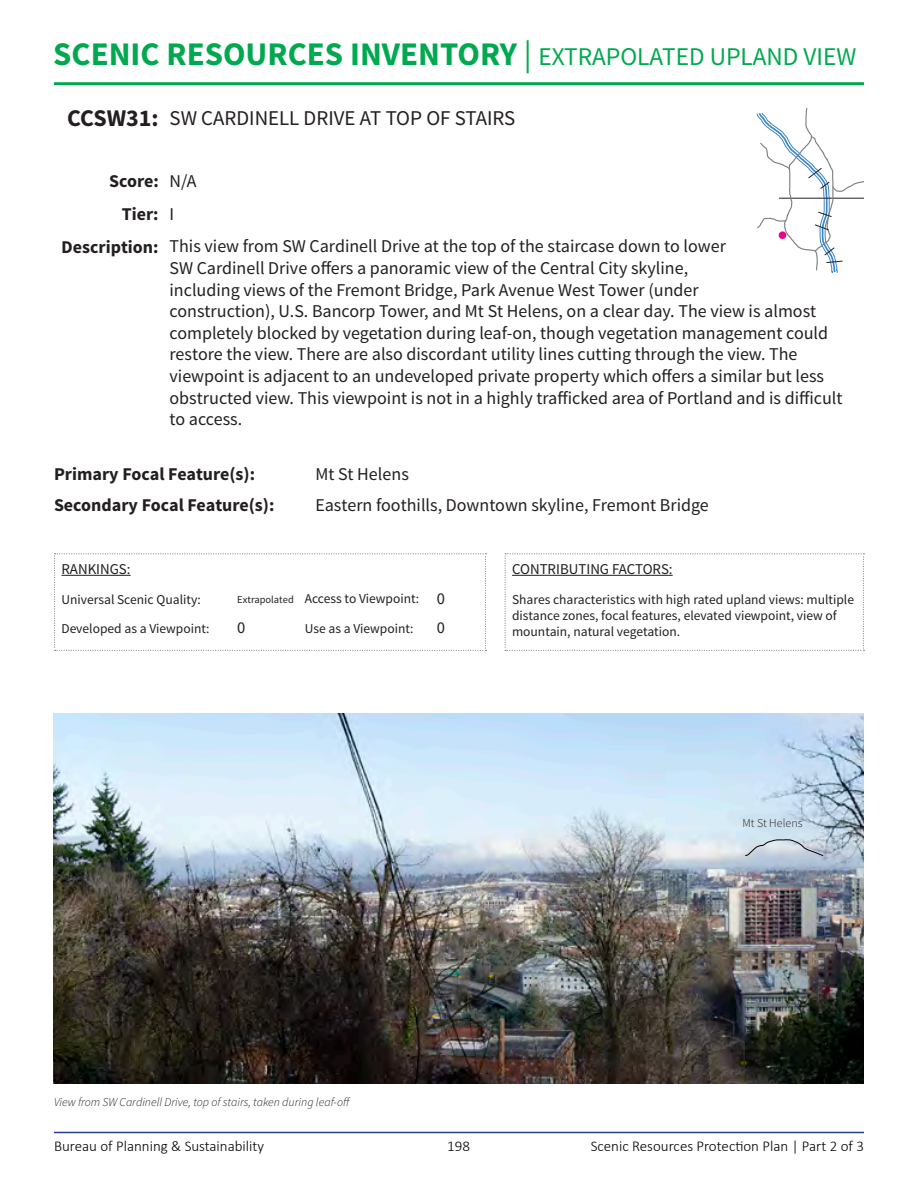
<style>
.page{position:relative;width:918px;height:1188px;background:#fff}
.page>*{position:absolute;margin:0;border:0;box-sizing:border-box;transform-origin:0 0}
.t1{font:700 33px "Source Sans Pro";color:#00a950}
.t2{font:700 24px "Source Sans Pro";color:#231f20}
.Inventory_Title_-_SS{font:21px "Source Sans Pro";color:#231f20}
.Body_Field_Fill_-_SS{font:18px/21.6px "Source Sans Pro";color:#231f20}
.t3{font:700 18px/32.4px "Source Sans Pro";color:#231f20;text-align:right}
.t4{font:16.5px "Source Sans Pro";color:#231f20}
.t5{font:300 15px "Calibri";color:#000}
.t6{font:15px "Source Sans Pro";color:#231f20}
.t7{font:13.5px/16.2px "Source Sans Pro";color:#231f20}
.t8{font:italic 300 12px "Source Sans Pro";color:#231f20}
.Calibri_light_8{font:300 12px "Source Sans Pro";color:#231f20}
.t9{font:10.5px "Source Sans Pro";color:#231f20}
.s1{font-weight:400}
.s2{font-weight:400;font-size:25.5px}
</style>
<div class="page">
<hr style="left:54px;top:82px;width:810px;height:3px;background:#00a950">
<hr style="left:54px;top:1132px;width:810px;height:1px;background:#253f8e">
<svg style="left:54px;top:553px;width:432px;height:98px"></svg>
<svg style="left:756px;top:108px;width:108px;height:165px"></svg>
<svg style="left:505px;top:553px;width:359px;height:98px"></svg>
<div style="left:779px;top:231px;width:7px;height:8px;background:#ed028c;border-radius:50%"></div>
<img style="left:53px;top:714px;width:811px;height:369px">
<svg style="left:745px;top:839px;width:78px;height:18px"></svg>
<hr style="left:512px;top:575px;width:161px;height:1px;background:#231f20">
<p class="t1" style="left:53px;top:32px;width:805px">SCENIC RESOURCES INVENTORY <span class="s1">|</span> <span class="s2">EXTRAPOLATED UPLAND VIEW</span></p>
<p class="t2" style="left:67px;top:103px;width:93px">CCSW31:</p>
<p class="Inventory_Title_-_SS" style="left:170px;top:105px;width:347px">SW CARDINELL DRIVE AT TOP OF STAIRS</p>
<p class="t3" style="left:109px;top:166px;width:51px">Score:<br>Tier:</p>
<p class="t3" style="left:62px;top:231px;width:98px">Description:</p>
<p class="Body_Field_Fill_-_SS" style="left:170px;top:171px;width:28px">N/A</p>
<p class="Body_Field_Fill_-_SS" style="left:170px;top:203px;width:6px">I</p>
<p class="Body_Field_Fill_-_SS" style="left:170px;top:236px;width:675px">This view from SW Cardinell Drive at the top of the staircase down to lower<br>SW Cardinell Drive offers a panoramic view of the Central City skyline,<br>including views of the Fremont Bridge, Park Avenue West Tower (under<br>construction), U.S. Bancorp Tower, and Mt St Helens, on a clear day. The view is almost completely blocked by vegetation during leaf-on, though vegetation management could restore the view. There are also discordant utility lines cutting through the view. The viewpoint is adjacent to an undeveloped private property which offers a similar but less obstructed view. This viewpoint is not in a highly trafficked area of Portland and is difficult to access.</p>
<p class="t3" style="left:54px;top:458px;width:203px">Primary Focal Feature(s):</p>
<p class="t3" style="left:54px;top:490px;width:222px">Secondary Focal Feature(s):</p>
<p class="Body_Field_Fill_-_SS" style="left:315px;top:463px;width:95px">Mt St Helens</p>
<p class="Body_Field_Fill_-_SS" style="left:315px;top:495px;width:395px">Eastern foothills, Downtown skyline, Fremont Bridge</p>
<p class="t6" style="left:62px;top:560px;width:71px">RANKINGS:</p>
<p class="t7" style="left:62px;top:584px;width:150px;line-height:29.7px">Universal Scenic Quality:<br>Developed as a Viewpoint:</p>
<p class="t7" style="left:305px;top:591px;width:116px">Access to Viewpoint:</p>
<p class="t4" style="left:437px;top:589px;width:10px">0</p>
<p class="t9" style="left:237px;top:593px;width:58px">Extrapolated</p>
<p class="t4" style="left:237px;top:617px;width:10px">0</p>
<p class="t4" style="left:437px;top:617px;width:10px">0</p>
<p class="t7" style="left:305px;top:621px;width:110px">Use as a Viewpoint:</p>
<p class="t6" style="left:512px;top:560px;width:162px">CONTRIBUTING FACTORS:</p>
<p class="t7" style="left:512px;top:591px;width:344px">Shares characteristics with high rated upland views: multiple distance zones, focal features, elevated viewpoint, view of mountain, natural vegetation.</p>
<p class="Calibri_light_8" style="left:742px;top:815px;width:62px">Mt St Helens</p>
<p class="t8" style="left:54px;top:1095px;width:298px">View from SW Cardinell Drive, top of stairs, taken during leaf-off</p>
<p class="t5" style="left:54px;top:1137px;width:212px">Bureau of Planning &amp; Sustainability</p>
<p class="t5" style="left:447px;top:1137px;width:24px">198</p>
<p class="t5" style="left:591px;top:1137px;width:275px">Scenic Resources Protection Plan | Part 2 of 3</p>
</div>
